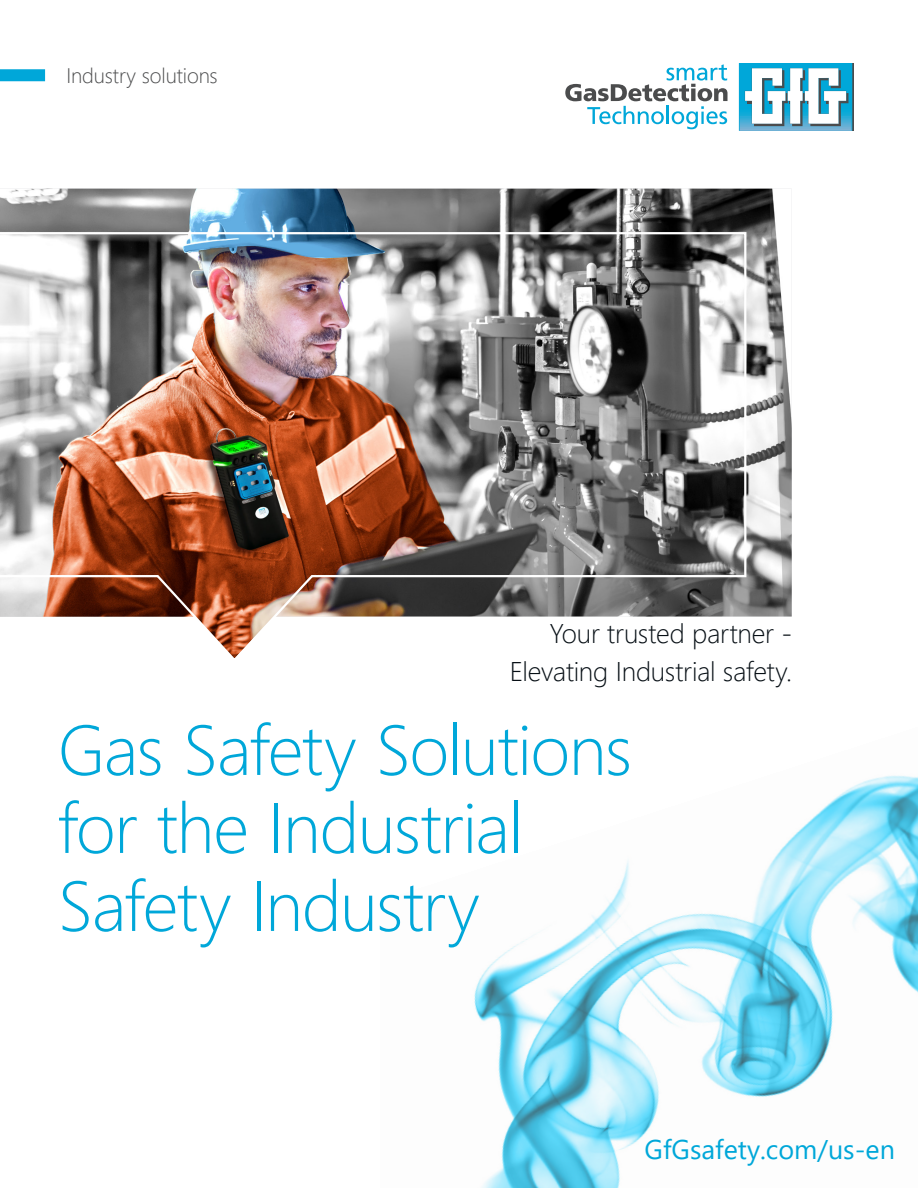
<style>
.page{position:relative;width:918px;height:1188px;background:#fff}
.page>*{position:absolute;margin:0;border:0;box-sizing:border-box;transform-origin:0 0}
.t1{font:300 70.5px "Segoe UI";letter-spacing:-.02em;color:#00a7d9}
.t2{font:300 27px "Segoe UI";letter-spacing:-.01em;color:#070f15}
.t3{font:27px "Segoe UI";color:#00a7d9}
.t4{font:300 21px "Segoe UI";letter-spacing:-.005em;color:#4b4c4d}
</style>
<div class="page">
<img style="left:474px;top:775px;width:444px;height:413px">
<hr style="left:852px;top:63px;width:2px;height:68px;background:#4b4c4d">
<svg style="left:739px;top:63px;width:113px;height:68px"></svg>
<svg style="left:565px;top:64px;width:163px;height:65px"></svg>
<img style="left:0;top:189px;width:792px;height:428px">
<svg style="left:0;top:231px;width:748px;height:427px"></svg>
<div style="left:0;top:69px;width:45px;height:12px;background:#00a7d9"></div>
<p class="t4" style="left:66px;top:56px;width:153px">Industry solutions</p>
<p class="t2" style="left:549px;top:608px;width:244px">Your trusted partner -</p>
<p class="t2" style="left:510px;top:646px;width:284px">Elevating Industrial safety.</p>
<p class="t1" style="left:58px;top:683px;width:576px">Gas Safety Solutions</p>
<p class="t1" style="left:58px;top:761px;width:466px">for the Industrial</p>
<p class="t1" style="left:58px;top:839px;width:423px">Safety Industry</p>
<p class="t3" style="left:645px;top:1124px;width:252px">GfGsafety.com/us-en</p>
</div>
